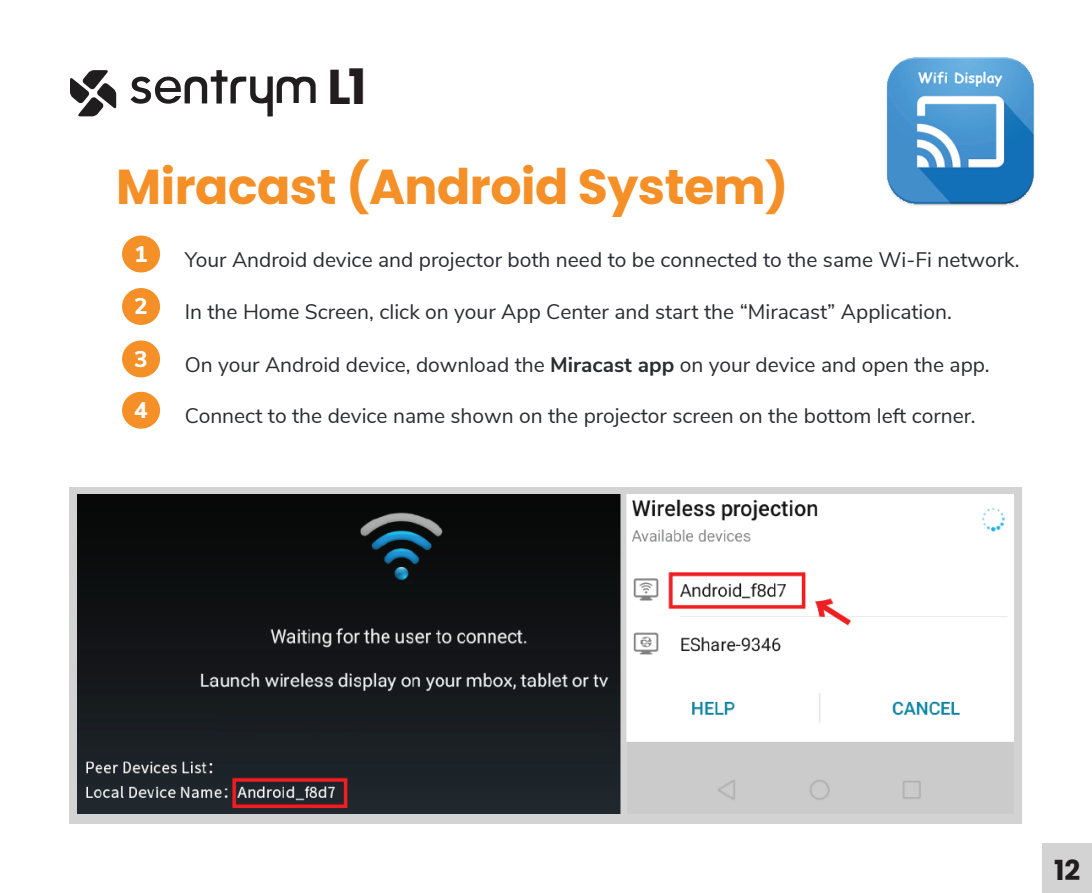
<style>
.page{position:relative;width:1092px;height:893px;background:#fff}
.page>*{position:absolute;margin:0;border:0;box-sizing:border-box;transform-origin:0 0}
.t1{font:700 49px "Poppins";letter-spacing:-.01em;color:#f49027}
.t2{font:700 49px "Poppins";color:#211d1e}
.t3{font:700 27.65px "Poppins";color:#211d1e}
.t4{font:800 22.75px "Nunito Sans";color:#fff}
.t5{font:21px "Nunito Sans";color:#2b2c30}
.s1{font-weight:700}
</style>
<div class="page">
<div style="left:70px;top:487px;width:952px;height:336px;background:#d4d3d3"></div>
<img style="left:78px;top:495px;width:935px;height:318px">
<div style="left:122px;top:236px;width:38px;height:36px;background:#f49027;border-radius:50%"></div>
<div style="left:122px;top:288px;width:38px;height:37px;background:#f49027;border-radius:50%"></div>
<div style="left:122px;top:340px;width:38px;height:37px;background:#f49027;border-radius:50%"></div>
<div style="left:122px;top:392px;width:38px;height:37px;background:#f49027;border-radius:50%"></div>
<img style="left:886px;top:57px;width:149px;height:149px">
<div style="left:1042px;top:843px;width:50px;height:50px;background:#d4d3d3"></div>
<svg style="left:131px;top:70px;width:185px;height:46px"></svg>
<svg style="left:70px;top:70px;width:46px;height:46px"></svg>
<h1 class="t2" style="left:328px;top:58px;width:40px">L1</h1>
<h1 class="t1" style="left:116px;top:158px;width:674px">Miracast (Android System)</h1>
<p class="t4" style="left:134px;top:237px;width:15px">1</p>
<p class="t5" style="left:185px;top:244px;width:837px">Your Android device and projector both need to be connected to the same Wi-Fi network.</p>
<p class="t4" style="left:134px;top:289px;width:15px">2</p>
<p class="t5" style="left:185px;top:297px;width:769px">In the Home Screen, click on your App Center and start the “Miracast” Application.</p>
<p class="t4" style="left:134px;top:342px;width:15px">3</p>
<p class="t5" style="left:185px;top:349px;width:806px">On your Android device, download the <span class="s1">Miracast app</span> on your device and open the app.</p>
<p class="t4" style="left:134px;top:393px;width:15px">4</p>
<p class="t5" style="left:185px;top:400px;width:792px">Connect to the device name shown on the projector screen on the bottom left corner.</p>
<h2 class="t3" style="left:1054px;top:854px;width:28px">12</h2>
</div>
